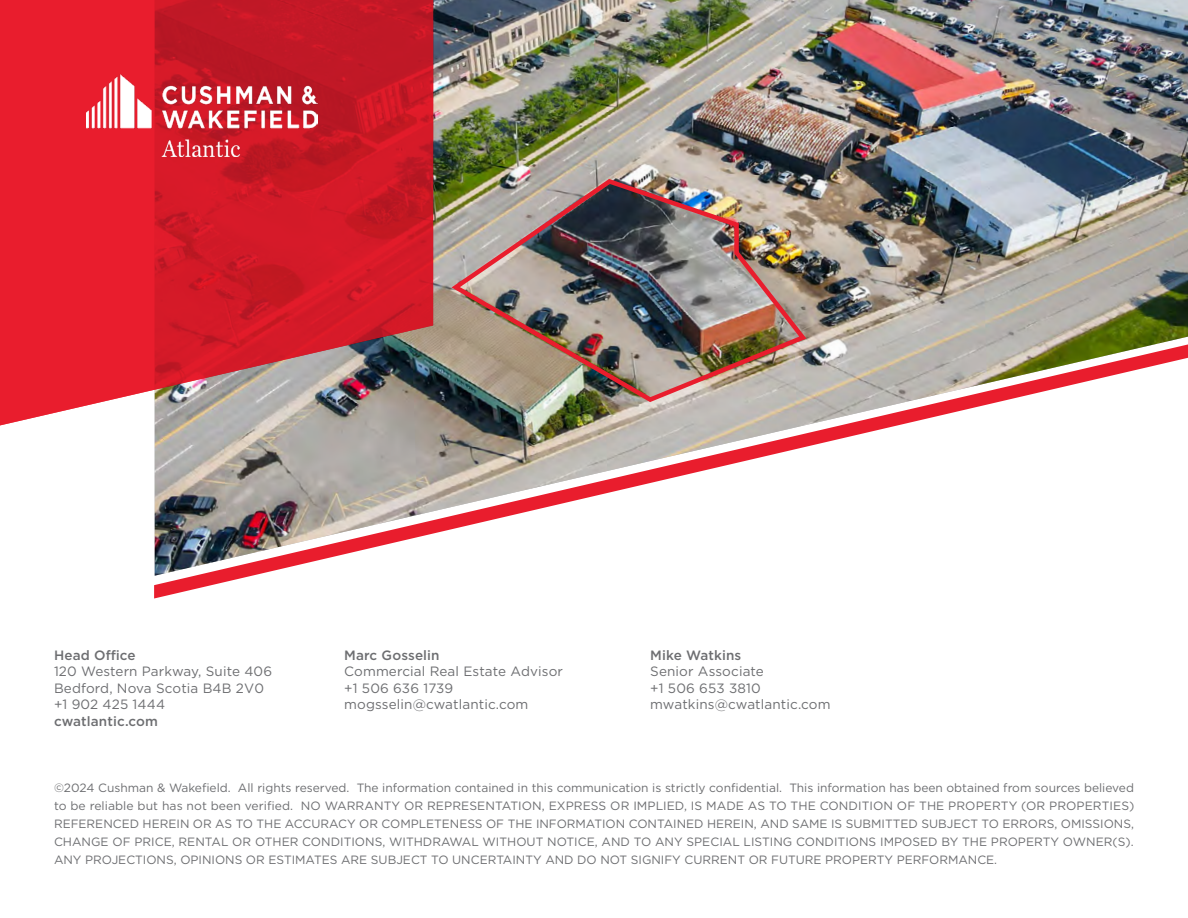
<style>
.page{position:relative;width:1188px;height:918px;background:#fff}
.page>*{position:absolute;margin:0;border:0;box-sizing:border-box;transform-origin:0 0}
.t1{font:13.5px/16.5px "Gotham";letter-spacing:.01em;color:#6d6e71}
.t2{font:500 13.5px "Gotham";letter-spacing:.01em;color:#6d6e71}
.t3{font:12px/18px "Gotham";color:#6d6e71;text-align:justify}
</style>
<div class="page">
<img style="left:433px;top:0;width:755px;height:344px">
<svg style="left:0;top:0;width:433px;height:426px;background:#d71f2d"></svg>
<svg style="left:154px;top:344px;width:1034px;height:255px"></svg>
<img style="left:86px;top:75px;width:231px;height:82px">
<img style="left:447px;top:175px;width:363px;height:230px">
<p class="t2" style="left:54px;top:646px;width:83px">Head Office</p>
<p class="t1" style="left:54px;top:663px;width:220px">120 Western Parkway, Suite 406<br>Bedford, Nova Scotia B4B 2V0 +1 902 425 1444</p>
<p class="t2" style="left:54px;top:712px;width:105px">cwatlantic.com</p>
<p class="t2" style="left:344px;top:646px;width:97px">Marc Gosselin</p>
<p class="t1" style="left:344px;top:663px;width:220px">Commercial Real Estate Advisor +1 506 636 1739 mogsselin@cwatlantic.com</p>
<p class="t2" style="left:650px;top:646px;width:93px">Mike Watkins</p>
<p class="t1" style="left:650px;top:663px;width:182px">Senior Associate<br>+1 506 653 3810 mwatkins@cwatlantic.com</p>
<p class="t3" style="left:54px;top:778px;width:1082px">©2024 Cushman &amp; Wakefield. All rights reserved. The information contained in this communication is strictly confidential. This information has been obtained from sources believed to be reliable but has not been verified. NO WARRANTY OR REPRESENTATION, EXPRESS OR IMPLIED, IS MADE AS TO THE CONDITION OF THE PROPERTY (OR PROPERTIES)<br>REFERENCED HEREIN OR AS TO THE ACCURACY OR COMPLETENESS OF THE INFORMATION CONTAINED HEREIN, AND SAME IS SUBMITTED SUBJECT TO ERRORS, OMISSIONS, CHANGE OF PRICE, RENTAL OR OTHER CONDITIONS, WITHDRAWAL WITHOUT NOTICE, AND TO ANY SPECIAL LISTING CONDITIONS IMPOSED BY THE PROPERTY OWNER(S).<br>ANY PROJECTIONS, OPINIONS OR ESTIMATES ARE SUBJECT TO UNCERTAINTY AND DO NOT SIGNIFY CURRENT OR FUTURE PROPERTY PERFORMANCE.</p>
</div>
